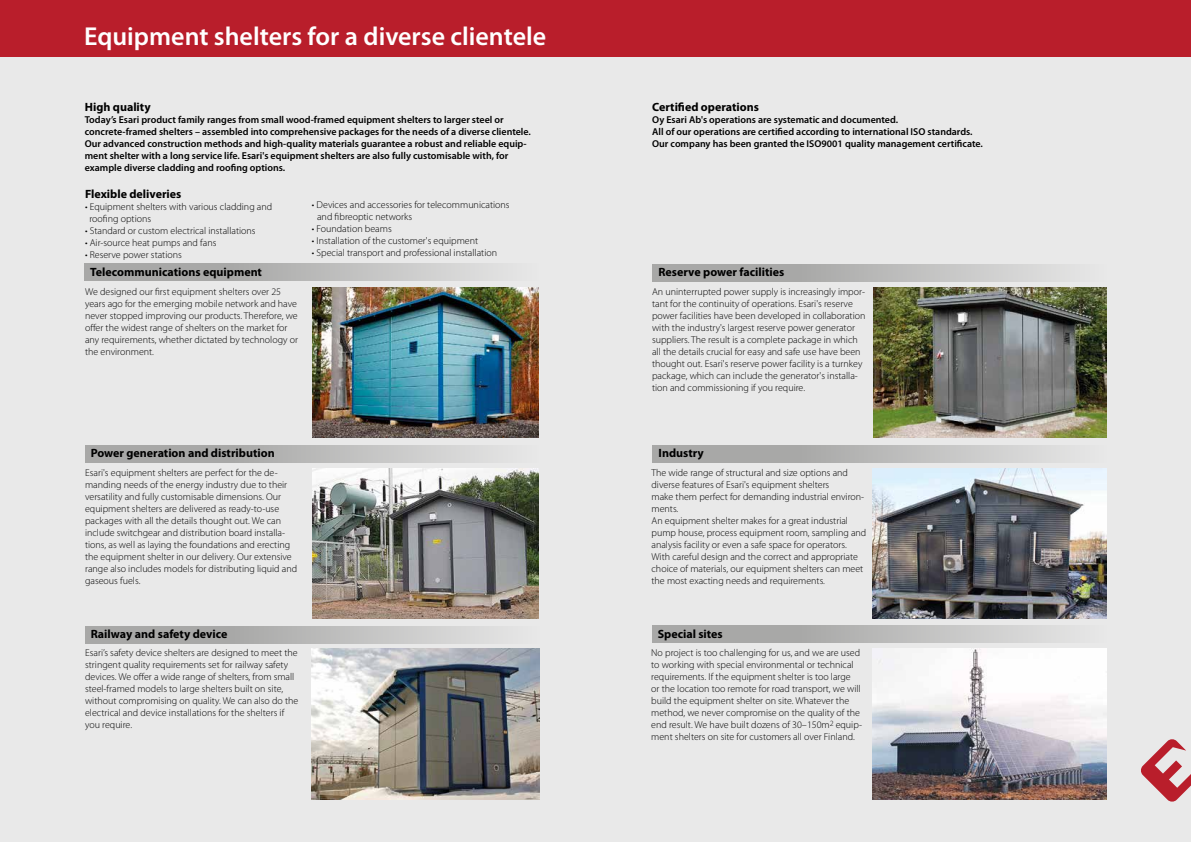
<style>
.page{position:relative;width:1191px;height:842px;background:#fff}
.page>*{position:absolute;margin:0;border:0;box-sizing:border-box;transform-origin:0 0}
.t1{font:600 26px "Myriad Pro";color:#fff}
.t2{font:700 12px "Myriad Pro";color:#000}
.t3{font:300 10px/12px "Myriad Pro";color:#000}
.t4{font:600 10px/12px "Myriad Pro";color:#000}
</style>
<div class="page">
<div style="left:0;top:57px;width:1191px;height:785px;background:#e9e9e9"></div>
<div style="left:0;top:0;width:1191px;height:57px;background:#b91e2b"></div>
<svg style="left:1141px;top:739px;width:50px;height:63px"></svg>
<img style="left:312px;top:287px;width:227px;height:150px">
<div style="left:85px;top:264px;width:454px;height:17px;background:linear-gradient(to right,#9a9a99,#e1e1e1)"></div>
<img style="left:312px;top:469px;width:227px;height:150px">
<div style="left:85px;top:445px;width:454px;height:17px;background:linear-gradient(to right,#9a9a99,#e1e1e1)"></div>
<img style="left:312px;top:649px;width:227px;height:150px">
<div style="left:85px;top:626px;width:454px;height:17px;background:linear-gradient(to right,#9a9a99,#e1e1e1)"></div>
<img style="left:873px;top:288px;width:233px;height:150px">
<div style="left:652px;top:264px;width:454px;height:17px;background:linear-gradient(to right,#9a9a99,#e1e1e1)"></div>
<img style="left:872px;top:649px;width:234px;height:150px">
<div style="left:652px;top:626px;width:454px;height:17px;background:linear-gradient(to right,#9a9a99,#e1e1e1)"></div>
<img style="left:872px;top:469px;width:234px;height:150px">
<div style="left:652px;top:445px;width:454px;height:17px;background:linear-gradient(to right,#9a9a99,#e1e1e1)"></div>
<h1 class="t1" style="left:84px;top:22px;width:463px">Equipment shelters for a diverse clientele</h1>
<p class="t2" style="left:85px;top:100px;width:67px">High quality</p>
<p class="t4" style="left:85px;top:114px;width:447px">Today’s Esari product family ranges from small wood-framed equipment shelters to larger steel or concrete-framed shelters – assembled into comprehensive packages for the needs of a diverse clientele.<br>Our advanced construction methods and high-quality materials guarantee a robust and reliable equip&shy;ment shelter with a long service life. Esari's equipment shelters are also fully customisable with, for example diverse cladding and roofing options.</p>
<p class="t2" style="left:85px;top:187px;width:98px">Flexible deliveries</p>
<p class="t3" style="left:89px;top:201px;width:184px;text-indent:-4px">• Equipment shelters with various cladding and roofing options</p>
<p class="t3" style="left:85px;top:225px;width:172px">• Standard or custom electrical installations</p>
<p class="t3" style="left:85px;top:237px;width:133px">• Air-source heat pumps and fans</p>
<p class="t3" style="left:85px;top:249px;width:98px">• Reserve power stations</p>
<p class="t2" style="left:90px;top:265px;width:173px">Telecommunications equipment</p>
<p class="t3" style="left:85px;top:286px;width:214px">We designed our first equipment shelters over 25 years ago for the emerging mobile network and have never stopped improving our products. Therefore, we offer the widest range of shelters on the market for any requirements, whether dictated by technology or the environment.</p>
<p class="t3" style="left:317px;top:199px;width:194px;text-indent:-5px">• Devices and accessories for telecommunications and fibreoptic networks</p>
<p class="t3" style="left:312px;top:223px;width:81px">• Foundation beams</p>
<p class="t3" style="left:312px;top:235px;width:168px">• Installation of the customer's equipment</p>
<p class="t3" style="left:312px;top:247px;width:187px">• Special transport and professional installation</p>
<p class="t2" style="left:91px;top:447px;width:185px">Power generation and distribution</p>
<p class="t3" style="left:85px;top:467px;width:214px">Esari's equipment shelters are perfect for the de&shy;manding needs of the energy industry due to their versatility and fully customisable dimensions. Our equipment shelters are delivered as ready-to-use packages with all the details thought out. We can include switchgear and distribution board installa&shy;tions, as well as laying the foundations and erecting the equipment shelter in our delivery. Our extensive range also includes models for distributing liquid and gaseous fuels.</p>
<p class="t2" style="left:91px;top:628px;width:138px">Railway and safety device</p>
<p class="t3" style="left:85px;top:647px;width:215px">Esari’s safety device shelters are designed to meet the stringent quality requirements set for railway safety devices. We offer a wide range of shelters, from small steel-framed models to large shelters built on site, without compromising on quality. We can also do the electrical and device installations for the shelters if you require.</p>
<p class="t2" style="left:652px;top:100px;width:108px">Certified operations</p>
<p class="t4" style="left:652px;top:114px;width:332px">Oy Esari Ab's operations are systematic and documented.<br>All of our operations are certified according to international ISO standards.<br>Our company has been granted the ISO9001 quality management certificate.</p>
<p class="t2" style="left:658px;top:266px;width:127px">Reserve power facilities</p>
<p class="t3" style="left:652px;top:286px;width:215px">An uninterrupted power supply is increasingly impor&shy;tant for the continuity of operations. Esari's reserve power facilities have been developed in collaboration with the industry's largest reserve power generator suppliers. The result is a complete package in which all the details crucial for easy and safe use have been thought out. Esari's reserve power facility is a turnkey package, which can include the generator's installa&shy;tion and commissioning if you require.</p>
<p class="t2" style="left:658px;top:447px;width:47px">Industry</p>
<p class="t3" style="left:651px;top:467px;width:216px">The wide range of structural and size options and diverse features of Esari's equipment shelters<br>make them perfect for demanding industrial environ&shy;ments.<br>An equipment shelter makes for a great industrial pump house, process equipment room, sampling and analysis facility or even a safe space for operators.<br>With careful design and the correct and appropriate choice of materials, our equipment shelters can meet the most exacting needs and requirements.</p>
<p class="t2" style="left:657px;top:627px;width:67px">Special sites</p>
<p class="t3" style="left:651px;top:647px;width:212px">No project is too challenging for us, and we are used to working with special environmental or technical requirements. If the equipment shelter is too large<br>or the location too remote for road transport, we will build the equipment shelter on site. Whatever the method, we never compromise on the quality of the end result. We have built dozens of 30–150m<sup>2</sup> equip&shy;ment shelters on site for customers all over Finland.</p>
</div>
